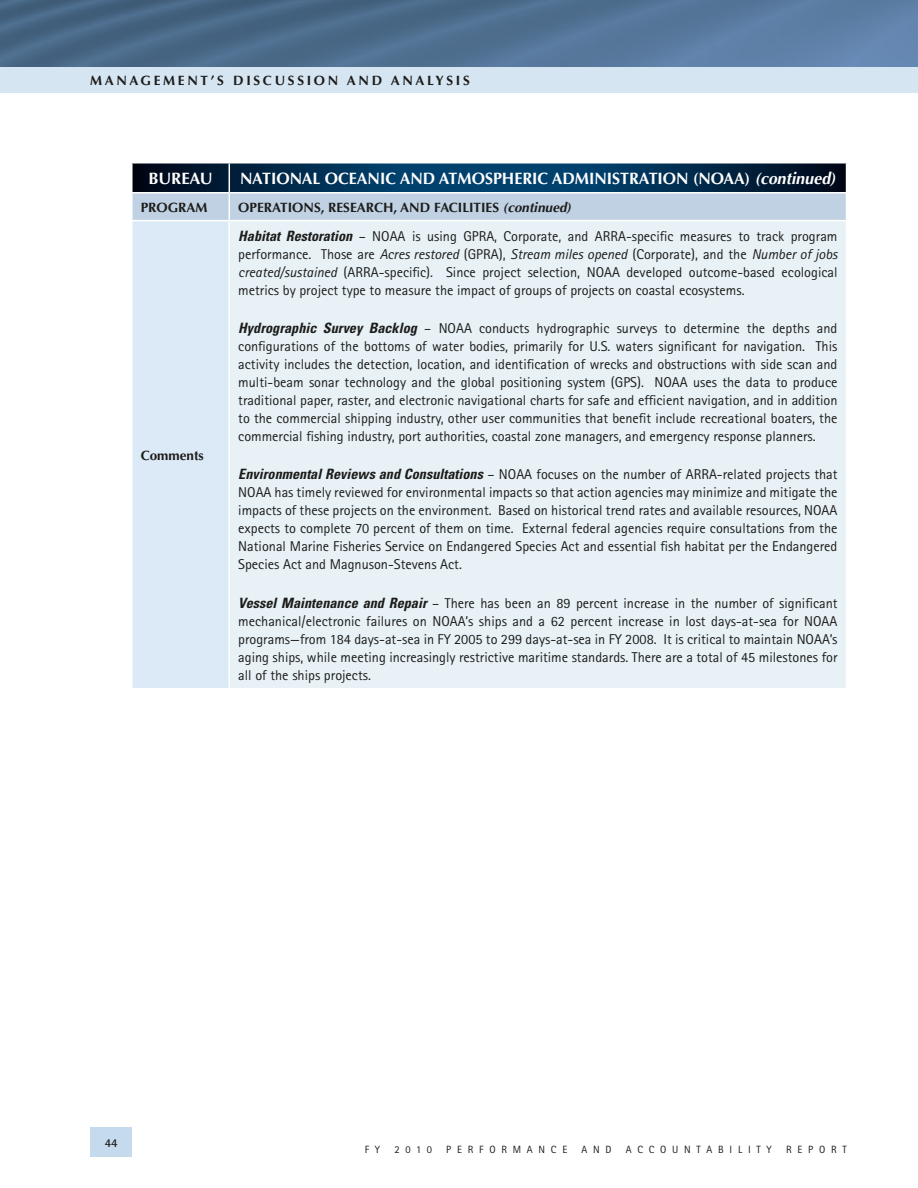
<style>
.page{position:relative;width:918px;height:1188px;background:#fff}
.page>*{position:absolute;margin:0;border:0;box-sizing:border-box;transform-origin:0 0}
.t1{font:700 16.5px "Optima";color:#fff}
.t2{font:italic 700 16.5px "Optima";color:#fff}
.t3{font:14.25px/18px "Rotis Sans Serif";color:#1c1c1a;text-align:justify}
.t4{font:700 13.5px "Optima";letter-spacing:.2em;color:#1c1c1a}
.t5{font:italic 700 13.5px "Optima";color:#1c1c1a}
.t6{font:700 13.5px "Optima";color:#1c1c1a}
.t7{font:700 12px "Rotis Sans Serif";color:#1c1c1a}
.t8{font:10.5px "Rotis Sans Serif";letter-spacing:.55em;color:#1c1c1a}
.s1{font-style:normal}
.s2{font-family:"Univers";font-weight:700;font-style:italic;font-stretch:condensed}
.s3{font-style:italic}
</style>
<div class="page">
<div style="left:132px;top:221px;width:97px;height:468px;background:#dce9f7"></div>
<div style="left:229px;top:221px;width:618px;height:468px;background:#e7f1f6"></div>
<hr style="left:131px;top:221px;width:2px;height:467px;background:#fff">
<hr style="left:846px;top:221px;width:1px;height:467px;background:#fff">
<hr style="left:131px;top:688px;width:98px;height:1px;background:#fff">
<hr style="left:229px;top:688px;width:618px;height:1px;background:#fff">
<hr style="left:229px;top:221px;width:1px;height:467px;background:#fff">
<svg style="left:132px;top:163px;width:715px;height:57px;background:#628099"></svg>
<div style="left:91px;top:1127px;width:41px;height:29px;background:#c5dbed"></div>
<img style="left:0;top:0;width:917px;height:67px">
<div style="left:0;top:67px;width:917px;height:25px;background:#d6e5f2"></div>
<p class="t4" style="left:90px;top:72px;width:381px">MANAGEMENT’S DISCUSSION AND ANALYSIS</p>
<p class="t1" style="left:148px;top:169px;width:22px">BUREAU</p>
<p class="t1" style="left:240px;top:169px;width:23px">NATIONAL</p>
<p class="t1" style="left:325px;top:169px;width:24px">OCEANIC</p>
<p class="t1" style="left:400px;top:169px;width:13px">AND</p>
<p class="t1" style="left:439px;top:169px;width:21px">ATMOSPHERIC</p>
<p class="t1" style="left:552px;top:169px;width:22px">ADMINISTRATION</p>
<p class="t2" style="left:693px;top:169px;width:144px"><span class="s1">(NOAA)</span> (continued)</p>
<p class="t4" style="left:141px;top:199px;width:19px">PROGRAM</p>
<p class="t4" style="left:238px;top:199px;width:21px">OPERATIONS</p>
<p class="t4" style="left:321px;top:199px;width:25px">, RESEARCH</p>
<p class="t4" style="left:394px;top:199px;width:18px">, AND</p>
<p class="t4" style="left:434px;top:199px;width:14px">FACILITIES</p>
<p class="t5" style="left:503px;top:199px;width:70px">(continued)</p>
<p class="t6" style="left:141px;top:447px;width:65px">COMMENTS</p>
<p class="t3" style="left:238px;top:227px;width:601px"><span class="s2">Habitat Restoration</span> – NOAA is using GPRA, Corporate, and ARRA-specific measures to track program performance. Those are <span class="s3">Acres restored</span> (GPRA), <span class="s3">Stream miles opened</span> (Corporate), and the <span class="s3">Number of jobs created/sustained</span> (ARRA-specific). Since project selection, NOAA developed outcome-based ecological metrics by project type to measure the impact of groups of projects on coastal ecosystems.</p>
<p class="t3" style="left:238px;top:319px;width:601px"><span class="s2">Hydrographic Survey Backlog</span> – NOAA conducts hydrographic surveys to determine the depths and configurations of the bottoms of water bodies, primarily for U.S. waters significant for navigation. This activity includes the detection, location, and identification of wrecks and obstructions with side scan and multi-beam sonar technology and the global positioning system (GPS). NOAA uses the data to produce traditional paper, raster, and electronic navigational charts for safe and efficient navigation, and in addition to the commercial shipping industry, other user communities that benefit include recreational boaters, the commercial fishing industry, port authorities, coastal zone managers, and emergency response planners.</p>
<p class="t3" style="left:238px;top:466px;width:601px"><span class="s2">Environmental Reviews and Consultations</span> – NOAA focuses on the number of ARRA-related projects that NOAA has timely reviewed for environmental impacts so that action agencies may minimize and mitigate the impacts of these projects on the environment. Based on historical trend rates and available resources, NOAA expects to complete 70 percent of them on time. External federal agencies require consultations from the National Marine Fisheries Service on Endangered Species Act and essential fish habitat per the Endangered Species Act and Magnuson-Stevens Act.</p>
<p class="t3" style="left:238px;top:594px;width:601px"><span class="s2">Vessel Maintenance and Repair</span> – There has been an 89 percent increase in the number of significant mechanical/electronic failures on NOAA’s ships and a 62 percent increase in lost days-at-sea for NOAA programs—from 184 days-at-sea in FY 2005 to 299 days-at-sea in FY 2008. It is critical to maintain NOAA’s aging ships, while meeting increasingly restrictive maritime standards. There are a total of 45 milestones for all of the ships projects.</p>
<p class="t7" style="left:105px;top:1135px;width:14px">44</p>
<p class="t8" style="left:365px;top:1143px;width:17px">F Y</p>
<p class="t8" style="left:394px;top:1143px;width:39px">2010</p>
<p class="t8" style="left:446px;top:1143px;width:122px">PERFORMANCE</p>
<p class="t8" style="left:582px;top:1143px;width:32px">AND</p>
<p class="t8" style="left:626px;top:1143px;width:148px">ACCOUNTABILITY</p>
<p class="t8" style="left:786px;top:1143px;width:62px">REPORT</p>
</div>
